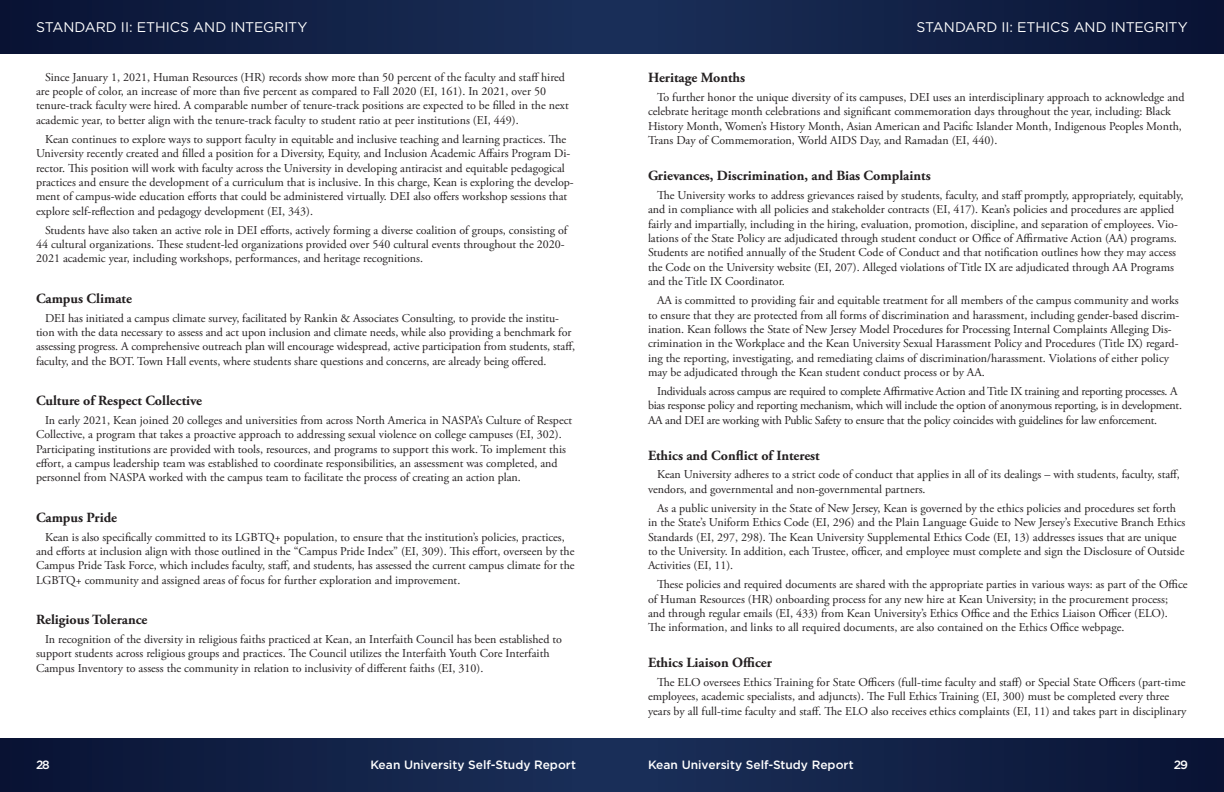
<style>
.page{position:relative;width:1224px;height:792px;background:#fff}
.page>*{position:absolute;margin:0;border:0;box-sizing:border-box;transform-origin:0 0}
.subhead{font:700 14px "Adobe Garamond Pro";color:#231f20}
.t1{font:14px "Gotham";letter-spacing:-.005em;color:#fff}
.body{font:12px/14.4px "Adobe Garamond Pro";color:#231f20}
.body-2{font:12px/14.4px "Adobe Garamond Pro";letter-spacing:-.02em;color:#231f20}
.t2{font:500 12px "Gotham";color:#fff}
</style>
<div class="page">
<div style="left:0;top:0;width:612px;height:54px;background:linear-gradient(to right,#091333,#1b3059)"></div>
<div style="left:612px;top:0;width:612px;height:54px;background:linear-gradient(to right,#1b305a,#091334)"></div>
<div style="left:0;top:738px;width:612px;height:54px;background:linear-gradient(to right,#091333,#1b3059)"></div>
<div style="left:612px;top:738px;width:612px;height:54px;background:linear-gradient(to right,#1b305a,#091334)"></div>
<p class="t1" style="left:36px;top:19px;width:273px">STANDARD II: ETHICS AND INTEGRITY</p>
<p class="t1" style="left:916px;top:19px;width:273px">STANDARD II: ETHICS AND INTEGRITY</p>
<p class="body" style="left:36px;top:70px;width:534px;text-indent:9px">Since January 1, 2021, Human Resources (HR) records show more than 50 percent of the faculty and staff hired are people of color, an increase of more than five percent as compared to Fall 2020 (EI, 161). In 2021, over 50 tenure-track faculty were hired. A comparable number of tenure-track positions are expected to be filled in the next academic year, to better align with the tenure-track faculty to student ratio at peer institutions (EI, 449).</p>
<p class="body" style="left:36px;top:132px;width:539px;text-indent:9px">Kean continues to explore ways to support faculty in equitable and inclusive teaching and learning practices. The University recently created and filled a position for a Diversity, Equity, and Inclusion Academic Affairs Program Di&shy;rector. This position will work with faculty across the University in developing antiracist and equitable pedagogical practices and ensure the development of a curriculum that is inclusive. In this charge, Kean is exploring the develop&shy;ment of campus-wide education efforts that could be administered virtually. DEI also offers workshop sessions that explore self-reflection and pedagogy development (EI, 343).</p>
<p class="body" style="left:36px;top:223px;width:533px;text-indent:9px">Students have also taken an active role in DEI efforts, actively forming a diverse coalition of groups, consisting of<br>44 cultural organizations. These student-led organizations provided over 540 cultural events throughout the 2020-<br>2021 academic year, including workshops, performances, and heritage recognitions.</p>
<p class="subhead" style="left:36px;top:290px;width:97px">Campus Climate</p>
<p class="body" style="left:36px;top:311px;width:541px;text-indent:9px">DEI has initiated a campus climate survey, facilitated by Rankin &amp; Associates Consulting, to provide the institu&shy;tion with the data necessary to assess and act upon inclusion and climate needs, while also providing a benchmark for assessing progress. A comprehensive outreach plan will encourage widespread, active participation from students, staff, faculty, and the BOT. Town Hall events, where students share questions and concerns, are already being offered.</p>
<p class="subhead" style="left:36px;top:392px;width:168px">Culture of Respect Collective</p>
<p class="body" style="left:36px;top:413px;width:538px;text-indent:9px">In early 2021, Kean joined 20 colleges and universities from across North America in NASPA’s Culture of Respect Collective, a program that takes a proactive approach to addressing sexual violence on college campuses (EI, 302).<br>Participating institutions are provided with tools, resources, and programs to support this work. To implement this effort, a campus leadership team was established to coordinate responsibilities, an assessment was completed, and personnel from NASPA worked with the campus team to facilitate the process of creating an action plan.</p>
<p class="subhead" style="left:36px;top:509px;width:83px">Campus Pride</p>
<p class="body" style="left:36px;top:530px;width:540px;text-indent:9px">Kean is also specifically committed to its LGBTQ+ population, to ensure that the institution’s policies, practices, and efforts at inclusion align with those outlined in the “Campus Pride Index” (EI, 309). This effort, overseen by the Campus Pride Task Force, which includes faculty, staff, and students, has assessed the current campus climate for the LGBTQ+ community and assigned areas of focus for further exploration and improvement.</p>
<p class="subhead" style="left:36px;top:611px;width:113px">Religious Tolerance</p>
<p class="body" style="left:36px;top:632px;width:528px;text-indent:9px">In recognition of the diversity in religious faiths practiced at Kean, an Interfaith Council has been established to support students across religious groups and practices. The Council utilizes the Interfaith Youth Core Interfaith<br>Campus Inventory to assess the community in relation to inclusivity of different faiths (EI, 310).</p>
<p class="subhead" style="left:648px;top:70px;width:99px">Heritage Months</p>
<p class="body" style="left:648px;top:90px;width:538px;text-indent:9px">To further honor the unique diversity of its campuses, DEI uses an interdisciplinary approach to acknowledge and celebrate heritage month celebrations and significant commemoration days throughout the year, including: Black History Month, Women’s History Month, Asian American and Pacific Islander Month, Indigenous Peoples Month, Trans Day of Commemoration, World AIDS Day, and Ramadan (EI, 440).</p>
<p class="subhead" style="left:648px;top:167px;width:284px">Grievances, Discrimination, and Bias Complaints</p>
<p class="body" style="left:648px;top:188px;width:537px;text-indent:9px">The University works to address grievances raised by students, faculty, and staff promptly, appropriately, equitably, and in compliance with all policies and stakeholder contracts (EI, 417). Kean’s policies and procedures are applied fairly and impartially, including in the hiring, evaluation, promotion, discipline, and separation of employees. Vio&shy;lations of the State Policy are adjudicated through student conduct or Office of Affirmative Action (AA) programs.<br>Students are notified annually of the Student Code of Conduct and that notification outlines how they may access the Code on the University website (EI, 207). Alleged violations of Title IX are adjudicated through AA Programs and the Title IX Coordinator.</p>
<p class="body" style="left:648px;top:294px;width:533px;text-indent:9px">AA is committed to providing fair and equitable treatment for all members of the campus community and works to ensure that they are protected from all forms of discrimination and harassment, including gender-based discrim&shy;ination. Kean follows the State of New Jersey Model Procedures for Processing Internal Complaints Alleging Dis&shy;crimination in the Workplace and the Kean University Sexual Harassment Policy and Procedures (Title IX) regard&shy;ing the reporting, investigating, and remediating claims of discrimination/harassment. Violations of either policy may be adjudicated through the Kean student conduct process or by AA.</p>
<p class="body-2" style="left:648px;top:384px;width:536px;text-indent:9px">Individuals across campus are required to complete Affirmative Action and Title IX training and reporting processes. A bias response policy and reporting mechanism, which will include the option of anonymous reporting, is in development.<br>AA and DEI are working with Public Safety to ensure that the policy coincides with guidelines for law enforcement.</p>
<p class="subhead" style="left:648px;top:447px;width:173px">Ethics and Conflict of Interest</p>
<p class="body" style="left:648px;top:468px;width:533px;text-indent:9px">Kean University adheres to a strict code of conduct that applies in all of its dealings – with students, faculty, staff, vendors, and governmental and non-governmental partners.</p>
<p class="body" style="left:648px;top:501px;width:539px;text-indent:9px">As a public university in the State of New Jersey, Kean is governed by the ethics policies and procedures set forth in the State’s Uniform Ethics Code (EI, 296) and the Plain Language Guide to New Jersey’s Executive Branch Ethics Standards (EI, 297, 298). The Kean University Supplemental Ethics Code (EI, 13) addresses issues that are unique to the University. In addition, each Trustee, officer, and employee must complete and sign the Disclosure of Outside Activities (EI, 11).</p>
<p class="body" style="left:648px;top:578px;width:541px;text-indent:9px">These policies and required documents are shared with the appropriate parties in various ways: as part of the Office of Human Resources (HR) onboarding process for any new hire at Kean University; in the procurement process; and through regular emails (EI, 433) from Kean University’s Ethics Office and the Ethics Liaison Officer (ELO).<br>The information, and links to all required documents, are also contained on the Ethics Office webpage.</p>
<p class="subhead" style="left:648px;top:655px;width:125px">Ethics Liaison Officer</p>
<p class="body" style="left:648px;top:675px;width:540px;text-indent:9px">The ELO oversees Ethics Training for State Officers (full-time faculty and staff) or Special State Officers (part-time employees, academic specialists, and adjuncts). The Full Ethics Training (EI, 300) must be completed every three years by all full-time faculty and staff. The ELO also receives ethics complaints (EI, 11) and takes part in disciplinary</p>
<p class="t2" style="left:36px;top:758px;width:15px">28</p>
<p class="t2" style="left:370px;top:758px;width:207px">Kean University Self-Study Report</p>
<p class="t2" style="left:648px;top:758px;width:207px">Kean University Self-Study Report</p>
<p class="t2" style="left:1174px;top:758px;width:16px">29</p>
</div>
